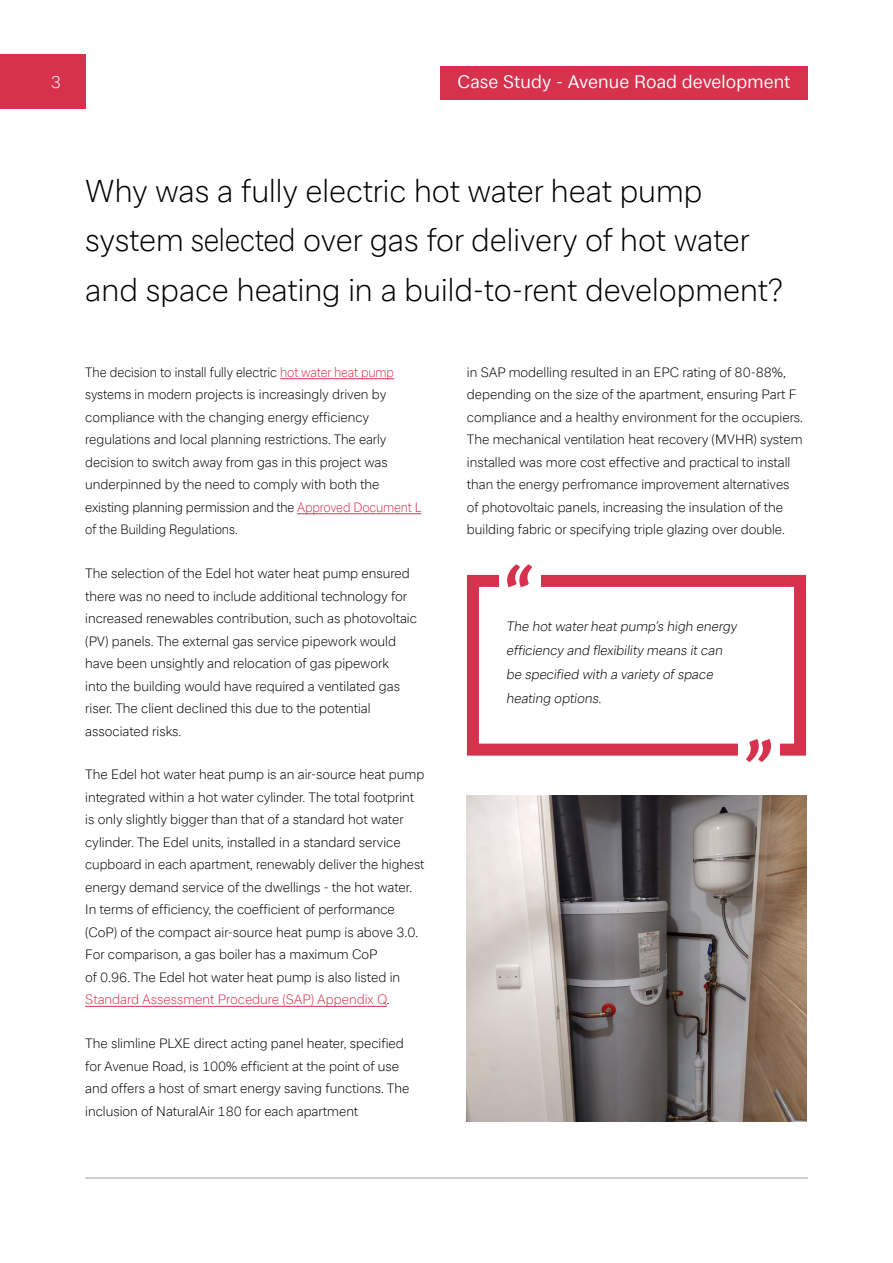
<style>
.page{position:relative;width:893px;height:1263px;background:#fff}
.page>*{position:absolute;margin:0;border:0;box-sizing:border-box;transform-origin:0 0}
.t1{font:300 31.5px/49.5px "Glen Dimplex Sans";color:#000}
.t2{font:18px "Glen Dimplex Sans";letter-spacing:.005em;color:#fff}
.t3{font:300 17.1px "Glen Dimplex Sans";color:#fff}
.t4{font:300 13.5px/22.5px "Glen Dimplex Sans";color:#000}
.t5{font:300 13.5px/22.5px "Glen Dimplex Sans";color:#000;scale:.95 1}
.s1{color:#d6324e}
</style>
<div class="page">
<hr style="left:280px;top:378px;width:114px;height:1px;background:#d6324e">
<hr style="left:297px;top:513px;width:124px;height:1px;background:#d6324e">
<hr style="left:85px;top:1006px;width:302px;height:1px;background:#d6324e">
<img style="left:467px;top:795px;width:339px;height:326px">
<div style="left:0;top:54px;width:86px;height:55px;background:#d6324e"></div>
<div style="left:441px;top:66px;width:366px;height:34px;background:#d6324e"></div>
<hr style="left:85px;top:1177px;width:723px;height:2px;background:#bcbec0">
<div style="left:467px;top:575px;width:339px;height:181px;border:12px solid #d6324e"></div>
<div style="left:499px;top:564px;width:41px;height:33px;background:#fff"></div>
<svg style="left:507px;top:564px;width:25px;height:23px"></svg>
<div style="left:738px;top:730px;width:41px;height:32px;background:#fff"></div>
<svg style="left:746px;top:739px;width:25px;height:23px"></svg>
<p class="t3" style="left:51px;top:72px;width:12px">3</p>
<h2 class="t2" style="left:457px;top:71px;width:335px">Case Study - Avenue Road development</h2>
<h1 class="t1" style="left:85px;top:166px;width:699px">Why was a fully electric hot water heat pump system selected over gas for delivery of hot water and space heating in a build-to-rent development?</h1>
<p class="t5" style="left:85px;top:361px;width:356px">The decision to install fully electric <span class="s1">hot water heat pump </span>systems in modern projects is increasingly driven by compliance with the changing energy efficiency regulations and local planning restrictions. The early decision to switch away from gas in this project was underpinned by the need to comply with both the existing planning permission and the <span class="s1">Approved Document L </span>of the Building Regulations.</p>
<p class="t4" style="left:85px;top:562px;width:333px">The selection of the Edel hot water heat pump ensured there was no need to include additional technology for increased renewables contribution, such as photovoltaic (PV) panels. The external gas service pipework would have been unsightly and relocation of gas pipework<br>into the building would have required a ventilated gas riser. The client declined this due to the potential associated risks.</p>
<p class="t4" style="left:85px;top:763px;width:341px">The Edel hot water heat pump is an air-source heat pump integrated within a hot water cylinder. The total footprint is only slightly bigger than that of a standard hot water cylinder. The Edel units, installed in a standard service cupboard in each apartment, renewably deliver the highest energy demand service of the dwellings - the hot water.<br>In terms of efficiency, the coefficient of performance (CoP) of the compact air-source heat pump is above 3.0.<br>For comparison, a gas boiler has a maximum CoP<br>of 0.96. The Edel hot water heat pump is also listed in <span class="s1">Standard Assessment Procedure (SAP) Appendix Q</span>.</p>
<p class="t4" style="left:85px;top:1032px;width:326px">The slimline PLXE direct acting panel heater, specified for Avenue Road, is 100% efficient at the point of use and offers a host of smart energy saving functions. The inclusion of NaturalAir 180 for each apartment</p>
<p class="t4" style="left:467px;top:361px;width:338px">in SAP modelling resulted in an EPC rating of 80-88%, depending on the size of the apartment, ensuring Part F compliance and a healthy environment for the occupiers.<br>The mechanical ventilation heat recovery (MVHR) system installed was more cost effective and practical to install than the energy perfromance improvement alternatives of photovoltaic panels, increasing the insulation of the building fabric or specifying triple glazing over double.</p>
<p class="t4" style="left:506px;top:614px;width:235px;line-height:24px">The hot water heat pump’s high energy efficiency and flexibility means it can be specified with a variety of space heating options.</p>
</div>
